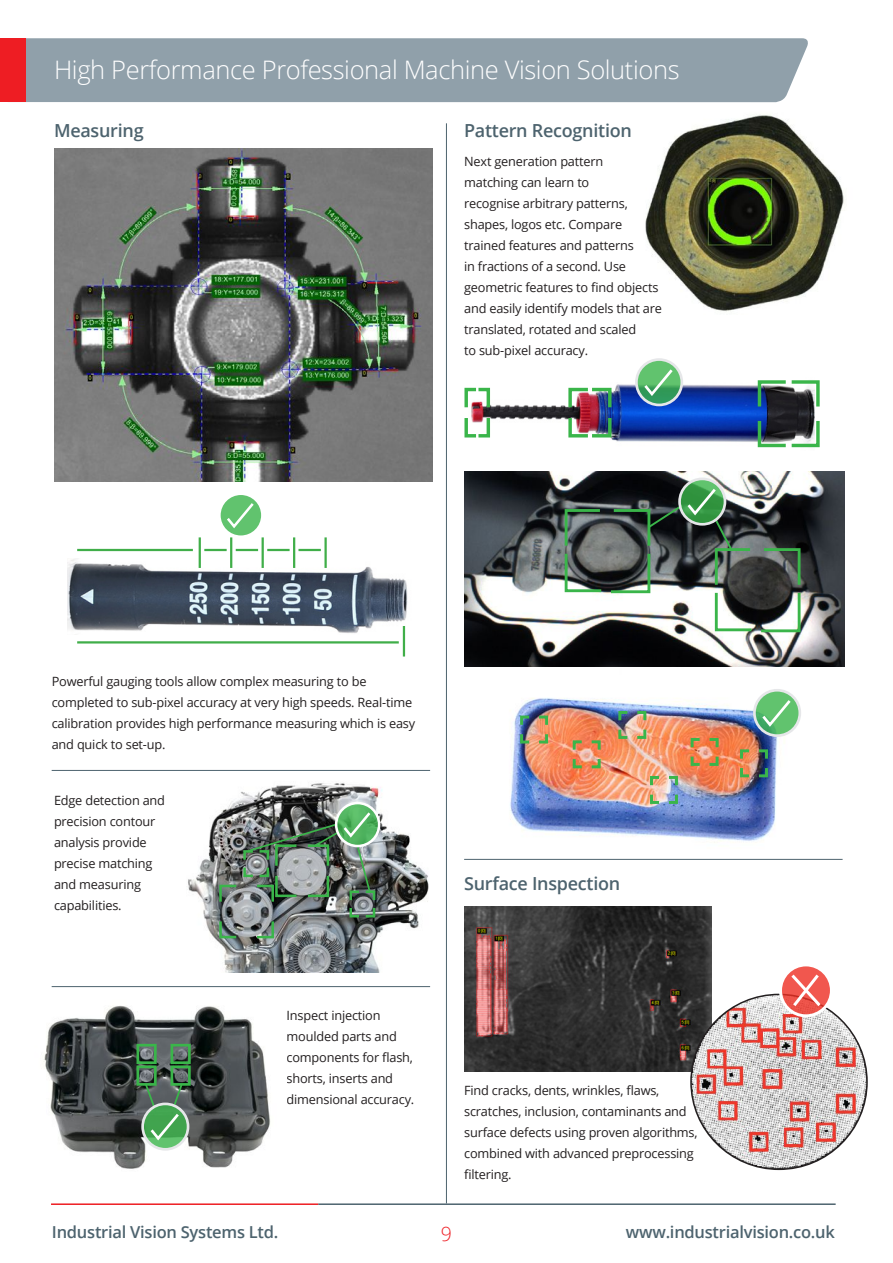
<style>
.page{position:relative;width:893px;height:1263px;background:#fff}
.page>*{position:absolute;margin:0;border:0;box-sizing:border-box;transform-origin:0 0}
.t1{font:300 25.5px "Open Sans";letter-spacing:-.015em;color:#fff}
.t2{font:300 19.5px "Open Sans";color:#ee1d23}
.t3{font:600 18px "Open Sans";letter-spacing:-.015em;color:#4d636e}
.t4{font:600 16.5px "Open Sans";letter-spacing:-.015em;color:#4d636e}
.t5{font:12.75px/21px "Open Sans";letter-spacing:-.015em;color:#231f20}
</style>
<div class="page">
<div style="left:26px;top:38px;width:782px;height:64px;background:#90a0aa"></div>
<img style="left:68px;top:558px;width:340px;height:77px">
<hr style="left:199px;top:537px;width:2px;height:31px;background:#40ae49">
<hr style="left:230px;top:537px;width:2px;height:31px;background:#40ae49">
<hr style="left:262px;top:537px;width:2px;height:31px;background:#40ae49">
<hr style="left:293px;top:537px;width:2px;height:31px;background:#40ae49">
<hr style="left:324px;top:537px;width:3px;height:31px;background:#40ae49">
<hr style="left:77px;top:549px;width:116px;height:2px;background:#40ae49">
<hr style="left:204px;top:549px;width:23px;height:2px;background:#40ae49">
<hr style="left:236px;top:549px;width:22px;height:2px;background:#40ae49">
<hr style="left:267px;top:549px;width:23px;height:2px;background:#40ae49">
<hr style="left:298px;top:549px;width:23px;height:2px;background:#40ae49">
<hr style="left:403px;top:626px;width:2px;height:30px;background:#40ae49">
<hr style="left:77px;top:641px;width:322px;height:2px;background:#40ae49">
<img style="left:54px;top:149px;width:378px;height:332px">
<img style="left:645px;top:114px;width:199px;height:198px">
<hr style="left:52px;top:770px;width:378px;height:1px;background:#4d636e">
<img style="left:464px;top:906px;width:248px;height:165px">
<hr style="left:446px;top:123px;width:1px;height:1080px;background:#4d636e">
<hr style="left:52px;top:986px;width:378px;height:1px;background:#4d636e">
<img style="left:691px;top:994px;width:176px;height:175px">
<svg style="left:780px;top:965px;width:51px;height:51px"></svg>
<div style="left:779px;top:963px;width:54px;height:54px;border:3px solid #fff;border-radius:50%"></div>
<svg style="left:788px;top:971px;width:36px;height:38px"></svg>
<img style="left:188px;top:783px;width:241px;height:189px">
<svg style="left:336px;top:803px;width:43px;height:43px"></svg>
<div style="left:335px;top:802px;width:45px;height:45px;border:3px solid #fff;border-radius:50%"></div>
<svg style="left:218px;top:810px;width:159px;height:130px;background:#718178"></svg>
<svg style="left:219px;top:494px;width:43px;height:43px"></svg>
<div style="left:218px;top:492px;width:46px;height:46px;border:3px solid #fff;border-radius:50%"></div>
<svg style="left:224px;top:500px;width:32px;height:30px"></svg>
<img style="left:43px;top:1005px;width:228px;height:164px">
<div style="left:136px;top:1044px;width:21px;height:20px;border:3px solid #3ab54a"></div>
<div style="left:136px;top:1065px;width:21px;height:21px;border:3px solid #3ab54a"></div>
<div style="left:171px;top:1044px;width:20px;height:20px;border:3px solid #3ab54a"></div>
<div style="left:171px;top:1065px;width:20px;height:21px;border:3px solid #3ab54a"></div>
<svg style="left:143px;top:1104px;width:45px;height:45px"></svg>
<div style="left:141px;top:1102px;width:48px;height:48px;border:3px solid #e6e7e9;border-radius:50%"></div>
<svg style="left:143px;top:1081px;width:41px;height:61px;background:#5f976a"></svg>
<img style="left:492px;top:384px;width:322px;height:58px">
<img style="left:567px;top:386px;width:46px;height:53px">
<svg style="left:464px;top:387px;width:28px;height:51px"></svg>
<svg style="left:756px;top:417px;width:64px;height:31px;background:#526a61"></svg>
<svg style="left:756px;top:380px;width:64px;height:30px;background:#516a62"></svg>
<svg style="left:636px;top:360px;width:46px;height:45px"></svg>
<div style="left:635px;top:358px;width:48px;height:48px;border:3px solid #e6e7e9;border-radius:50%"></div>
<svg style="left:642px;top:366px;width:33px;height:32px"></svg>
<img style="left:500px;top:666px;width:291px;height:193px">
<svg style="left:571px;top:739px;width:31px;height:31px"></svg>
<svg style="left:617px;top:709px;width:31px;height:31px"></svg>
<svg style="left:689px;top:736px;width:31px;height:31px"></svg>
<svg style="left:648px;top:774px;width:31px;height:31px"></svg>
<svg style="left:739px;top:748px;width:30px;height:31px"></svg>
<svg style="left:519px;top:714px;width:31px;height:31px"></svg>
<svg style="left:754px;top:690px;width:46px;height:46px"></svg>
<div style="left:753px;top:689px;width:48px;height:48px;border:3px solid #e6e7e9;border-radius:50%"></div>
<svg style="left:760px;top:697px;width:33px;height:32px"></svg>
<hr style="left:51px;top:1203px;width:267px;height:2px;background:#ee1d23">
<div style="left:0;top:38px;width:26px;height:64px;background:#ee1d23"></div>
<hr style="left:464px;top:859px;width:379px;height:1px;background:#4d636e">
<img style="left:464px;top:472px;width:380px;height:194px">
<svg style="left:680px;top:479px;width:45px;height:45px"></svg>
<div style="left:678px;top:477px;width:48px;height:49px;border:3px solid #e6e7e9;border-radius:50%"></div>
<svg style="left:563px;top:486px;width:239px;height:148px"></svg>
<h1 class="t1" style="left:54px;top:52px;width:627px">High Performance Professional Machine Vision Solutions</h1>
<h3 class="t3" style="left:54px;top:118px;width:91px">Measuring</h3>
<h3 class="t3" style="left:464px;top:118px;width:169px">Pattern Recognition</h3>
<p class="t5" style="left:464px;top:150px;width:199px">Next generation pattern<br>matching can learn to<br>recognise arbitrary patterns, shapes, logos etc. Compare trained features and patterns<br>in fractions of a second. Use geometric features to find objects and easily identify models that are translated, rotated and scaled<br>to sub-pixel accuracy.</p>
<p class="t5" style="left:52px;top:671px;width:365px">Powerful gauging tools allow complex measuring to be completed to sub-pixel accuracy at very high speeds. Real-time calibration provides high performance measuring which is easy and quick to set-up.</p>
<p class="t5" style="left:54px;top:789px;width:113px">Edge detection and precision contour analysis provide precise matching and measuring capabilities.</p>
<p class="t5" style="left:287px;top:1005px;width:129px">Inspect injection moulded parts and components for flash, shorts, inserts and dimensional accuracy.</p>
<h3 class="t3" style="left:464px;top:871px;width:158px">Surface Inspection</h3>
<p class="t5" style="left:464px;top:1079px;width:235px">Find cracks, dents, wrinkles, flaws, scratches, inclusion, contaminants and surface defects using proven algorithms, combined with advanced preprocessing filtering.</p>
<p class="t4" style="left:52px;top:1221px;width:228px">Industrial Vision Systems Ltd.</p>
<h2 class="t2" style="left:441px;top:1220px;width:13px">9</h2>
<p class="t4" style="left:626px;top:1221px;width:210px">www.industrialvision.co.uk</p>
</div>
